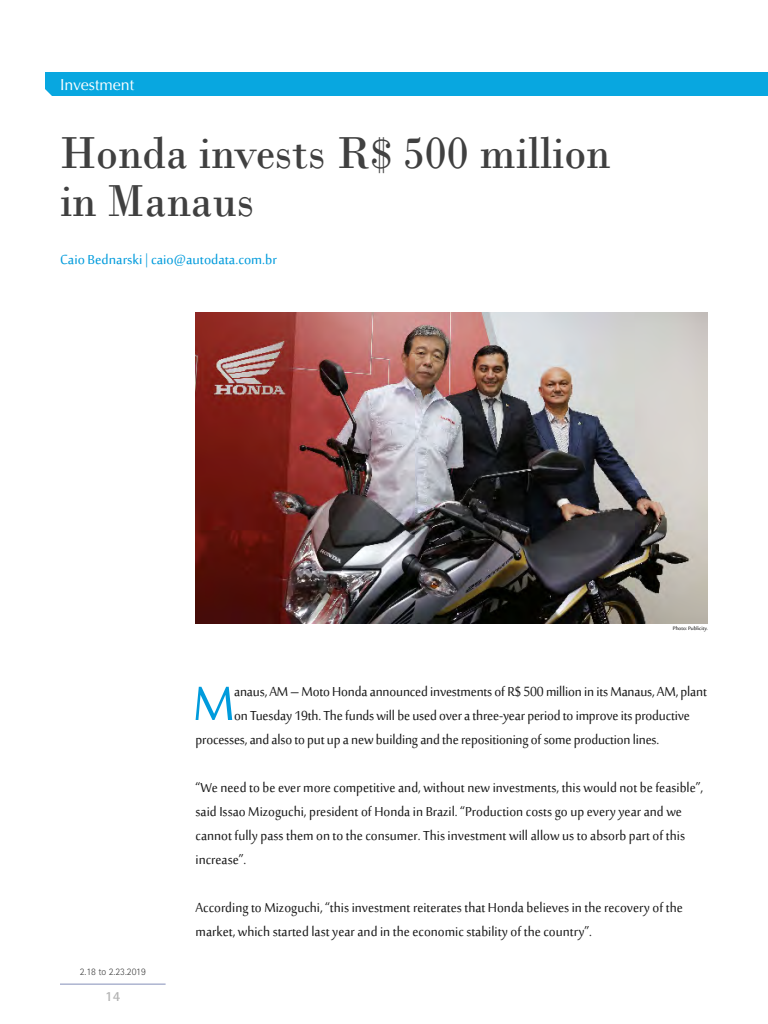
<style>
.page{position:relative;width:768px;height:1024px;background:#fff}
.page>*{position:absolute;margin:0;border:0;box-sizing:border-box;transform-origin:0 0}
.t1{font:66px "Sakkal Majalla";color:#009bdc;scale:.95 1}
.t2{font:47px/48px "Bodoni";color:#404040;scale:.95 1}
.t3{font:18px/24px "Sakkal Majalla";color:#1a1a1a;scale:.95 1}
.t4{font:18px "Sakkal Majalla";color:#009bdc}
.t5{font:16px "Optima";color:#fff}
.t6{font:700 14px "Rotis Sans Serif Std";color:#b3b3b3}
.t7{font:300 10px "Rotis Sans Serif Std";color:#404040}
.t8{font:7px "Sakkal Majalla";color:#000}
</style>
<div class="page">
<hr style="left:60px;top:984px;width:106px;height:1px;background:#838eb8">
<div style="left:45px;top:72px;width:723px;height:24px;background:#08a7e0"></div>
<img style="left:196px;top:312px;width:512px;height:312px">
<p class="t5" style="left:60px;top:75px;width:76px">Investment</p>
<p class="t2" style="left:60px;top:129px;width:581px">Honda invests R$ 500 million in Manaus</p>
<p class="t4" style="left:60px;top:250px;width:219px">Caio Bednarski | caio@autodata.com.br</p>
<p class="t8" style="left:673px;top:625px;width:37px">Photo: Publicity.</p>
<p class="t7" style="left:80px;top:966px;width:68px">2.18 to 2.23.2019</p>
<p class="t6" style="left:105px;top:987px;width:17px">14</p>
<p class="t1" style="left:193px;top:667px;width:46px">M</p>
<p class="t3" style="left:234px;top:681px;width:499px">anaus, AM – Moto Honda announced investments of R$ 500 million in its Manaus, AM, plant</p>
<p class="t3" style="left:234px;top:705px;width:481px">on Tuesday 19th. The funds will be used over a three-year period to improve its productive</p>
<p class="t3" style="left:196px;top:729px;width:490px">processes, and also to put up a new building and the repositioning of some production lines.</p>
<p class="t3" style="left:196px;top:777px;width:536px">“We need to be ever more competitive and, without new investments, this would not be feasible”, said Issao Mizoguchi, president of Honda in Brazil. “Production costs go up every year and we cannot fully pass them on to the consumer. This investment will allow us to absorb part of this increase”.</p>
<p class="t3" style="left:196px;top:897px;width:514px">According to Mizoguchi, “this investment reiterates that Honda believes in the recovery of the market, which started last year and in the economic stability of the country”.</p>
</div>
